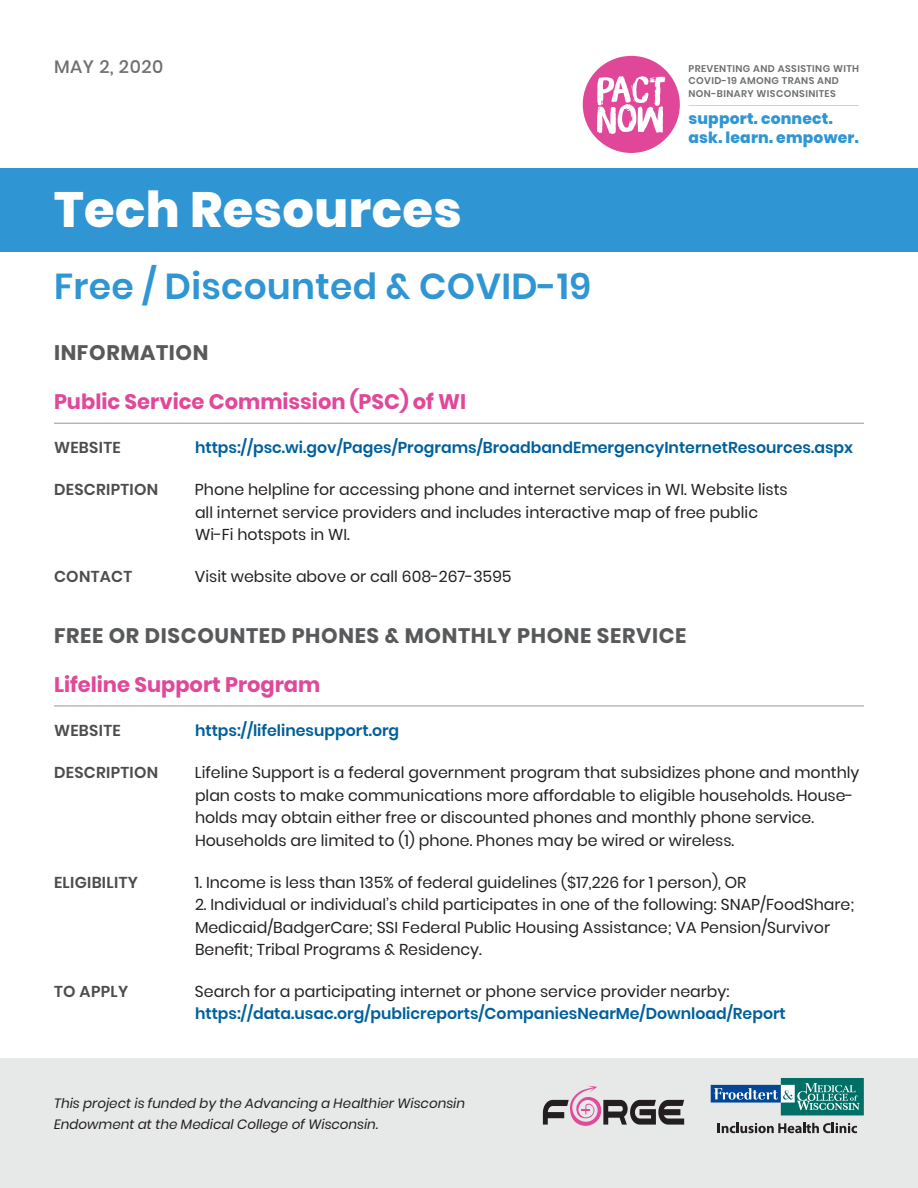
<style>
.page{position:relative;width:918px;height:1188px;background:#fff}
.page>*{position:absolute;margin:0;border:0;box-sizing:border-box;transform-origin:0 0}
.Main_Header{font:800 49.5px "Poppins";letter-spacing:.01em;color:#fff}
.Main_Subhead{font:600 36px "Poppins";letter-spacing:.01em;color:#2f96d3}
.Body_Subhead_2{font:700 21px "Poppins";color:#e0489a}
.Body_Subhead_1{font:700 21px "Poppins";letter-spacing:.03em;color:#58595b}
.Main_Header_Date{font:500 18px "Poppins";letter-spacing:.03em;color:#6d6f71}
.t1{font:15.75px/22.5px "Poppins";color:#231f20}
.t2{font:600 15.75px/22.5px "Poppins";color:#00609b}
.t3{font:600 15.75px "Poppins";letter-spacing:.02em;color:#4d4d4f}
.t4{font:800 15.6px/18.5px "Poppins";letter-spacing:.01em;color:#2f96d3}
.t5{font:italic 13.5px/21px "Poppins";color:#231f20}
.t6{font:600 9.75px/12.6px "Poppins";letter-spacing:.04em;color:#6d6f71}
.s1{font-weight:400;color:#231f20}
</style>
<div class="page">
<div style="left:0;top:1059px;width:918px;height:129px;background:#e7e8e8"></div>
<svg style="left:543px;top:1086px;width:141px;height:40px"></svg>
<div style="left:711px;top:1085px;width:70px;height:18px;background:#004897"></div>
<svg style="left:714px;top:1078px;width:150px;height:37px"></svg>
<svg style="left:718px;top:1123px;width:139px;height:10px"></svg>
<div style="left:0;top:169px;width:918px;height:83px;background:#2f96d3"></div>
<svg style="left:583px;top:56px;width:97px;height:97px"></svg>
<hr style="left:688px;top:105px;width:171px;height:1px;background:#d1d3d4">
<hr style="left:54px;top:423px;width:810px;height:1px;background:#949698">
<hr style="left:54px;top:706px;width:810px;height:1px;background:#949698">
<p class="Main_Header_Date" style="left:54px;top:56px;width:111px">MAY 2, 2020</p>
<p class="Main_Header" style="left:54px;top:181px;width:409px">Tech Resources</p>
<p class="Main_Subhead" style="left:54px;top:265px;width:539px">Free / Discounted &amp; COVID-19</p>
<p class="t6" style="left:688px;top:62px;width:172px">PREVENTING AND ASSISTING WITH<br>COVID-19 AMONG TRANS AND<br>NON-BINARY WISCONSINITES</p>
<p class="t4" style="left:688px;top:111px;width:172px">support. connect. ask. learn. empower.</p>
<p class="Body_Subhead_1" style="left:54px;top:341px;width:156px">INFORMATION</p>
<p class="Body_Subhead_2" style="left:54px;top:390px;width:414px">Public Service Commission (PSC) of WI</p>
<p class="t3" style="left:54px;top:439px;width:68px">WEBSITE</p>
<p class="t2" style="left:195px;top:437px;width:660px">https://psc.wi.gov/Pages/Programs/BroadbandEmergencyInternetResources.aspx</p>
<p class="t3" style="left:54px;top:481px;width:106px">DESCRIPTION</p>
<p class="t1" style="left:195px;top:479px;width:594px">Phone helpline for accessing phone and internet services in WI. Website lists all internet service providers and includes interactive map of free public<br>Wi-Fi hotspots in WI.</p>
<p class="t3" style="left:54px;top:568px;width:80px">CONTACT</p>
<p class="t1" style="left:195px;top:566px;width:318px">Visit website above or call 608-267-3595</p>
<p class="Body_Subhead_1" style="left:54px;top:623px;width:634px">FREE OR DISCOUNTED PHONES &amp; MONTHLY PHONE SERVICE</p>
<p class="Body_Subhead_2" style="left:54px;top:673px;width:268px">Lifeline Support Program</p>
<p class="t3" style="left:54px;top:722px;width:68px">WEBSITE</p>
<p class="t2" style="left:195px;top:719px;width:206px">https://lifelinesupport.org</p>
<p class="t3" style="left:54px;top:763px;width:106px">DESCRIPTION</p>
<p class="t1" style="left:195px;top:761px;width:666px">Lifeline Support is a federal government program that subsidizes phone and monthly plan costs to make communications more affordable to eligible households. House&shy;holds may obtain either free or discounted phones and monthly phone service.<br>Households are limited to (1) phone. Phones may be wired or wireless.</p>
<p class="t3" style="left:54px;top:873px;width:85px">ELIGIBILITY</p>
<p class="t1" style="left:195px;top:871px;width:553px">1. Income is less than 135% of federal guidelines ($17,226 for 1 person), OR</p>
<p class="t1" style="left:195px;top:893px;width:661px">2. Individual or individual’s child participates in one of the following: SNAP/FoodShare;<br>Medicaid/BadgerCare; SSI Federal Public Housing Assistance; VA Pension/Survivor<br>Benefit; Tribal Programs &amp; Residency.</p>
<p class="t3" style="left:54px;top:982px;width:76px">TO APPLY</p>
<p class="t2" style="left:195px;top:980px;width:592px"><span class="s1">Search for a participating internet or phone service provider nearby: </span>https://data.usac.org/publicreports/CompaniesNearMe/Download/Report</p>
<p class="t5" style="left:54px;top:1092px;width:413px">This project is funded by the Advancing a Healthier Wisconsin<br>Endowment at the Medical College of Wisconsin.</p>
</div>
